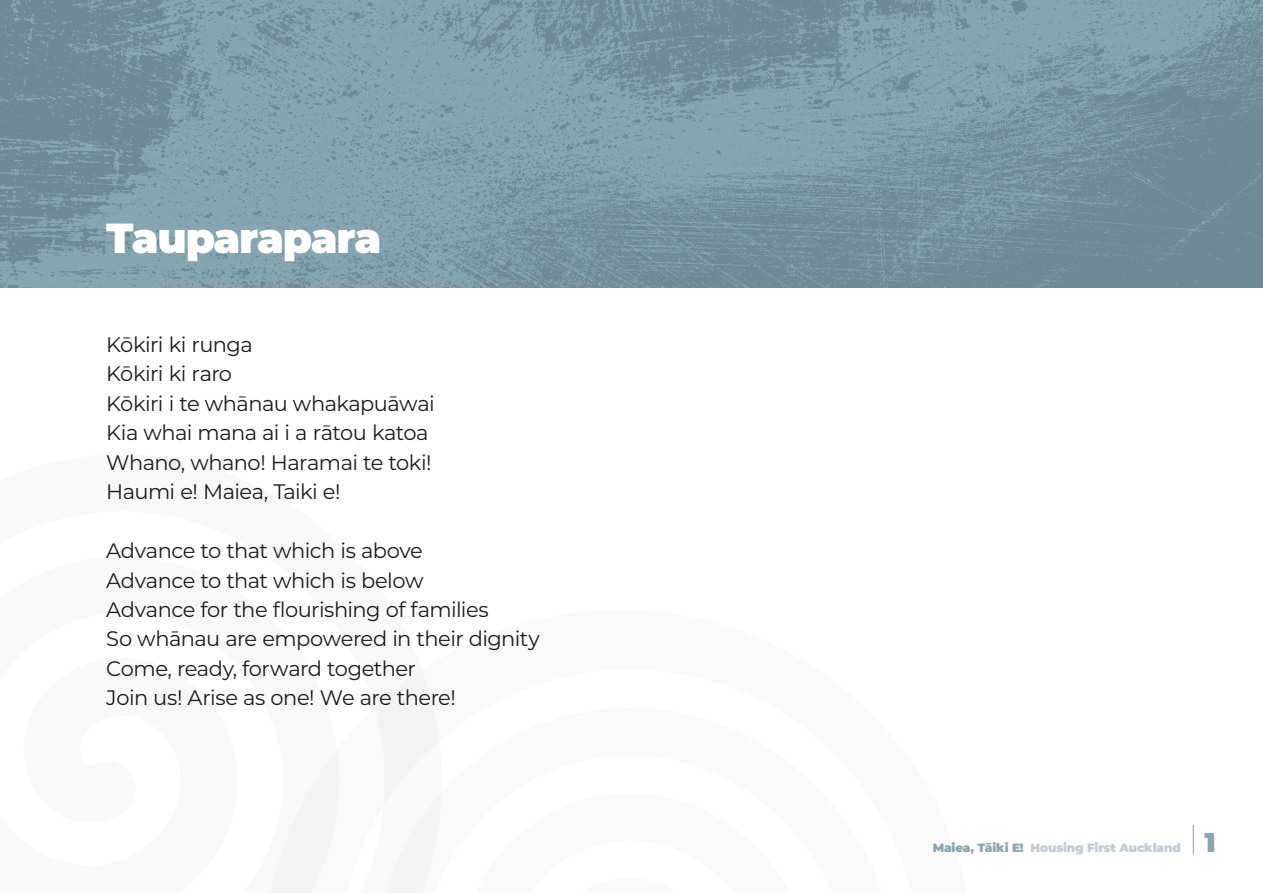
<style>
.page{position:relative;width:1263px;height:893px;background:#fff}
.page>*{position:absolute;margin:0;border:0;box-sizing:border-box;transform-origin:0 0}
.t1{font:900 42px "Montserrat";letter-spacing:-.03em;color:#fff}
.t2{font:900 27px "Montserrat";color:#86a6b2}
.t3{font:21px/29.4px "Montserrat";letter-spacing:-.025em;color:#1c1c1c}
.t4{font:900 12px "Montserrat";letter-spacing:-.01em;color:#beccd3}
.s1{color:#86a6b2}
</style>
<div class="page">
<img style="left:0;top:0;width:1263px;height:288px">
<svg style="left:271px;top:670px;width:170px;height:223px"></svg>
<svg style="left:1193px;top:825px;width:1px;height:29px"></svg>
<h1 class="t1" style="left:106px;top:207px;width:276px">Tauparapara</h1>
<p class="t3" style="left:106px;top:329px;width:330px">Kōkiri ki runga<br>Kōkiri ki raro<br>Kōkiri i te whānau whakapuāwai<br>Kia whai mana ai i a rātou katoa<br>Whano, whano! Haramai te toki!<br>Haumi e! Maiea, Taiki e!</p>
<p class="t3" style="left:106px;top:535px;width:435px">Advance to that which is above<br>Advance to that which is below<br>Advance for the flourishing of families<br>So whānau are empowered in their dignity Come, ready, forward together<br>Join us! Arise as one! We are there!</p>
<p class="t4" style="left:933px;top:839px;width:250px"><span class="s1">Maiea, Tāiki E!</span> Housing First Auckland</p>
<p class="t2" style="left:1204px;top:822px;width:13px">1</p>
</div>
